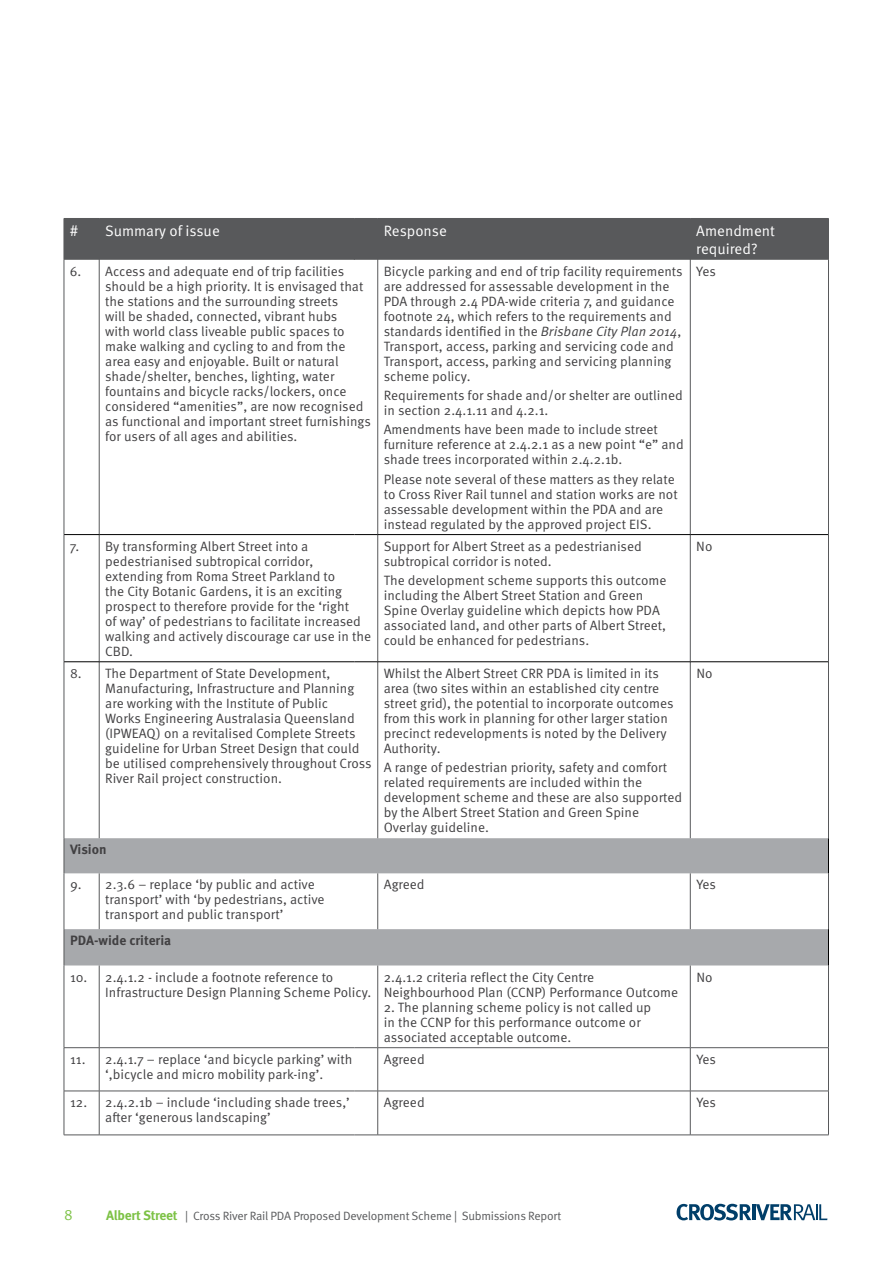
<style>
.page{position:relative;width:893px;height:1263px;background:#fff}
.page>*{position:absolute;margin:0;border:0;box-sizing:border-box;transform-origin:0 0}
.t1{font:15px/18px "Meta Pro Norm";color:#fff}
.t2{font:15px "Meta Pro Norm";color:#7dc246}
.t3{font:13.5px/15px "Meta Pro Norm";color:#414042}
.t4{font:700 13.5px "Meta Pro";letter-spacing:-.01em;color:#414042}
.t5{font:12px "Meta Pro Norm";letter-spacing:-.02em;color:#58595b}
.s1{font-family:"Meta Pro Norm Ita"}
.s2{font-family:"Meta Pro";font-weight:700;font-size:13.5px;color:#7dc246}
</style>
<div class="page">
<svg style="left:677px;top:1204px;width:150px;height:16px"></svg>
<svg style="left:65px;top:838px;width:763px;height:127px;fill:#a7a9ac"></svg>
<div style="left:64px;top:218px;width:764px;height:42px;background:#58595b"></div>
<hr style="left:354px;top:219px;width:1px;height:41px;background:#58595b">
<hr style="left:378px;top:218px;width:312px;height:1px;background:#58595b">
<hr style="left:377px;top:219px;width:1px;height:41px;background:#58595b">
<hr style="left:690px;top:218px;width:139px;height:1px;background:#58595b">
<hr style="left:690px;top:219px;width:1px;height:41px;background:#58595b">
<hr style="left:828px;top:219px;width:1px;height:41px;background:#58595b">
<hr style="left:99px;top:260px;width:1px;height:274px;background:#58595b">
<hr style="left:377px;top:260px;width:1px;height:274px;background:#58595b">
<hr style="left:690px;top:260px;width:1px;height:274px;background:#58595b">
<hr style="left:99px;top:535px;width:1px;height:127px;background:#58595b">
<hr style="left:377px;top:535px;width:1px;height:127px;background:#58595b">
<hr style="left:690px;top:535px;width:1px;height:127px;background:#58595b">
<hr style="left:99px;top:662px;width:1px;height:176px;background:#58595b">
<hr style="left:377px;top:662px;width:1px;height:176px;background:#58595b">
<hr style="left:690px;top:662px;width:1px;height:176px;background:#58595b">
<hr style="left:64px;top:873px;width:1px;height:56px;background:#58595b">
<hr style="left:64px;top:965px;width:1px;height:82px;background:#58595b">
<hr style="left:64px;top:1048px;width:1px;height:43px;background:#58595b">
<hr style="left:64px;top:1091px;width:1px;height:44px;background:#58595b">
<hr style="left:99px;top:873px;width:1px;height:56px;background:#58595b">
<hr style="left:99px;top:965px;width:1px;height:82px;background:#58595b">
<hr style="left:99px;top:1048px;width:1px;height:43px;background:#58595b">
<hr style="left:99px;top:1091px;width:1px;height:44px;background:#58595b">
<hr style="left:377px;top:873px;width:1px;height:56px;background:#58595b">
<hr style="left:377px;top:965px;width:1px;height:82px;background:#58595b">
<hr style="left:377px;top:1048px;width:1px;height:43px;background:#58595b">
<hr style="left:377px;top:1091px;width:1px;height:44px;background:#58595b">
<hr style="left:690px;top:873px;width:1px;height:56px;background:#58595b">
<hr style="left:690px;top:965px;width:1px;height:82px;background:#58595b">
<hr style="left:690px;top:1048px;width:1px;height:43px;background:#58595b">
<hr style="left:690px;top:1091px;width:1px;height:44px;background:#58595b">
<hr style="left:828px;top:873px;width:1px;height:56px;background:#58595b">
<hr style="left:828px;top:965px;width:1px;height:82px;background:#58595b">
<hr style="left:828px;top:1048px;width:1px;height:43px;background:#58595b">
<hr style="left:828px;top:1091px;width:1px;height:44px;background:#58595b">
<hr style="left:64px;top:1047px;width:35px;height:1px;background:#58595b">
<hr style="left:64px;top:1091px;width:35px;height:1px;background:#58595b">
<hr style="left:64px;top:1134px;width:35px;height:1px;background:#58595b">
<hr style="left:99px;top:1047px;width:255px;height:1px;background:#58595b">
<svg style="left:354px;top:1047px;width:24px;height:1px"></svg>
<hr style="left:99px;top:1091px;width:255px;height:1px;background:#58595b">
<svg style="left:354px;top:1091px;width:24px;height:1px"></svg>
<hr style="left:99px;top:1134px;width:255px;height:1px;background:#58595b">
<svg style="left:354px;top:1134px;width:24px;height:1px"></svg>
<hr style="left:378px;top:1047px;width:312px;height:1px;background:#58595b">
<hr style="left:378px;top:1091px;width:312px;height:1px;background:#58595b">
<hr style="left:378px;top:1134px;width:312px;height:1px;background:#58595b">
<hr style="left:690px;top:1047px;width:139px;height:1px;background:#58595b">
<hr style="left:690px;top:1091px;width:139px;height:1px;background:#58595b">
<hr style="left:690px;top:1134px;width:139px;height:1px;background:#58595b">
<hr style="left:64px;top:838px;width:1px;height:35px;background:#58595b">
<hr style="left:828px;top:838px;width:1px;height:35px;background:#000">
<hr style="left:64px;top:929px;width:1px;height:36px;background:#58595b">
<hr style="left:828px;top:929px;width:1px;height:36px;background:#000">
<hr style="left:64px;top:260px;width:1px;height:275px;background:#58595b">
<hr style="left:828px;top:260px;width:1px;height:275px;background:#58595b">
<hr style="left:64px;top:535px;width:1px;height:127px;background:#58595b">
<hr style="left:828px;top:535px;width:1px;height:127px;background:#58595b">
<hr style="left:64px;top:662px;width:1px;height:176px;background:#58595b">
<hr style="left:828px;top:662px;width:1px;height:176px;background:#58595b">
<hr style="left:64px;top:534px;width:35px;height:1px;background:#000">
<hr style="left:99px;top:534px;width:255px;height:1px;background:#000">
<svg style="left:354px;top:534px;width:24px;height:1px"></svg>
<hr style="left:378px;top:534px;width:312px;height:1px;background:#000">
<hr style="left:690px;top:534px;width:138px;height:1px;background:#000">
<hr style="left:64px;top:661px;width:35px;height:1px;background:#000">
<hr style="left:99px;top:661px;width:255px;height:1px;background:#000">
<svg style="left:354px;top:661px;width:24px;height:1px"></svg>
<hr style="left:378px;top:661px;width:312px;height:1px;background:#000">
<hr style="left:690px;top:661px;width:138px;height:1px;background:#000">
<p class="t1" style="left:70px;top:221px;width:10px">#</p>
<p class="t1" style="left:105px;top:221px;width:116px">Summary of issue</p>
<p class="t1" style="left:384px;top:221px;width:65px">Response</p>
<p class="t1" style="left:696px;top:221px;width:80px">Amendment required?</p>
<p class="t3" style="left:105px;top:263px;width:267px;text-indent:-35px">6. Access and adequate end of trip facilities should be a high priority. It is envisaged that the stations and the surrounding streets<br>will be shaded, connected, vibrant hubs<br>with world class liveable public spaces to make walking and cycling to and from the area easy and enjoyable. Built or natural shade/shelter, benches, lighting, water fountains and bicycle racks/lockers, once considered “amenities”, are now recognised as functional and important street furnishings for users of all ages and abilities.</p>
<p class="t3" style="left:384px;top:263px;width:300px">Bicycle parking and end of trip facility requirements are addressed for assessable development in the PDA through 2.4 PDA-wide criteria 7, and guidance footnote 24, which refers to the requirements and standards identified in the <span class="s1">Brisbane City Plan 2014</span>, Transport, access, parking and servicing code and Transport, access, parking and servicing planning scheme policy.</p>
<p class="t3" style="left:696px;top:263px;width:21px">Yes</p>
<p class="t3" style="left:384px;top:387px;width:301px">Requirements for shade and/or shelter are outlined in section 2.4.1.11 and 4.2.1.</p>
<p class="t3" style="left:384px;top:421px;width:302px">Amendments have been made to include street furniture reference at 2.4.2.1 as a new point “e” and shade trees incorporated within 2.4.2.1b.</p>
<p class="t3" style="left:384px;top:470px;width:295px">Please note several of these matters as they relate to Cross River Rail tunnel and station works are not assessable development within the PDA and are instead regulated by the approved project EIS.</p>
<p class="t3" style="left:105px;top:538px;width:267px;text-indent:-35px">7. By transforming Albert Street into a pedestrianised subtropical corridor, extending from Roma Street Parkland to<br>the City Botanic Gardens, it is an exciting prospect to therefore provide for the ‘right<br>of way’ of pedestrians to facilitate increased walking and actively discourage car use in the CBD.</p>
<p class="t3" style="left:384px;top:538px;width:260px">Support for Albert Street as a pedestrianised subtropical corridor is noted.</p>
<p class="t3" style="left:384px;top:572px;width:284px">The development scheme supports this outcome including the Albert Street Station and Green Spine Overlay guideline which depicts how PDA associated land, and other parts of Albert Street, could be enhanced for pedestrians.</p>
<p class="t3" style="left:105px;top:665px;width:268px;text-indent:-35px">8. The Department of State Development, Manufacturing, Infrastructure and Planning are working with the Institute of Public<br>Works Engineering Australasia Queensland (IPWEAQ) on a revitalised Complete Streets guideline for Urban Street Design that could be utilised comprehensively throughout Cross River Rail project construction.</p>
<p class="t3" style="left:384px;top:665px;width:291px">Whilst the Albert Street CRR PDA is limited in its area (two sites within an established city centre street grid), the potential to incorporate outcomes from this work in planning for other larger station precinct redevelopments is noted by the Delivery Authority.</p>
<p class="t3" style="left:384px;top:759px;width:300px">A range of pedestrian priority, safety and comfort related requirements are included within the development scheme and these are also supported by the Albert Street Station and Green Spine Overlay guideline.</p>
<p class="t3" style="left:696px;top:538px;width:18px">No</p>
<p class="t3" style="left:696px;top:665px;width:18px">No</p>
<p class="t4" style="left:70px;top:839px;width:38px">Vision</p>
<p class="t3" style="left:105px;top:876px;width:221px;text-indent:-35px">9. 2.3.6 – replace ‘by public and active transport’ with ‘by pedestrians, active transport and public transport’</p>
<p class="t3" style="left:384px;top:876px;width:42px">Agreed</p>
<p class="t3" style="left:696px;top:876px;width:21px">Yes</p>
<p class="t4" style="left:70px;top:930px;width:103px">PDA-wide criteria</p>
<p class="t3" style="left:105px;top:968px;width:268px;text-indent:-35px">10. 2.4.1.2 - include a footnote reference to<br>Infrastructure Design Planning Scheme Policy.</p>
<p class="t3" style="left:384px;top:968px;width:296px">2.4.1.2 criteria reflect the City Centre<br>Neighbourhood Plan (CCNP) Performance Outcome</p>
<p class="t3" style="left:384px;top:998px;width:269px">2. The planning scheme policy is not called up in the CCNP for this performance outcome or associated acceptable outcome.</p>
<p class="t3" style="left:696px;top:968px;width:18px">No</p>
<p class="t3" style="left:70px;top:1051px;width:284px;text-align:center">11. 2.4.1.7 – replace ‘and bicycle parking’ with ‘,bicycle and micro mobility park-ing’.</p>
<p class="t3" style="left:384px;top:1051px;width:42px">Agreed</p>
<p class="t3" style="left:696px;top:1051px;width:21px">Yes</p>
<p class="t3" style="left:105px;top:1094px;width:246px;text-indent:-35px">12. 2.4.2.1b – include ‘including shade trees,’ after ‘generous landscaping’</p>
<p class="t3" style="left:384px;top:1094px;width:42px">Agreed</p>
<p class="t3" style="left:696px;top:1094px;width:21px">Yes</p>
<p class="t2" style="left:64px;top:1204px;width:10px">8</p>
<p class="t5" style="left:106px;top:1207px;width:456px"><span class="s2">Albert Street</span> | Cross River Rail PDA Proposed Development Scheme | Submissions Report</p>
</div>
